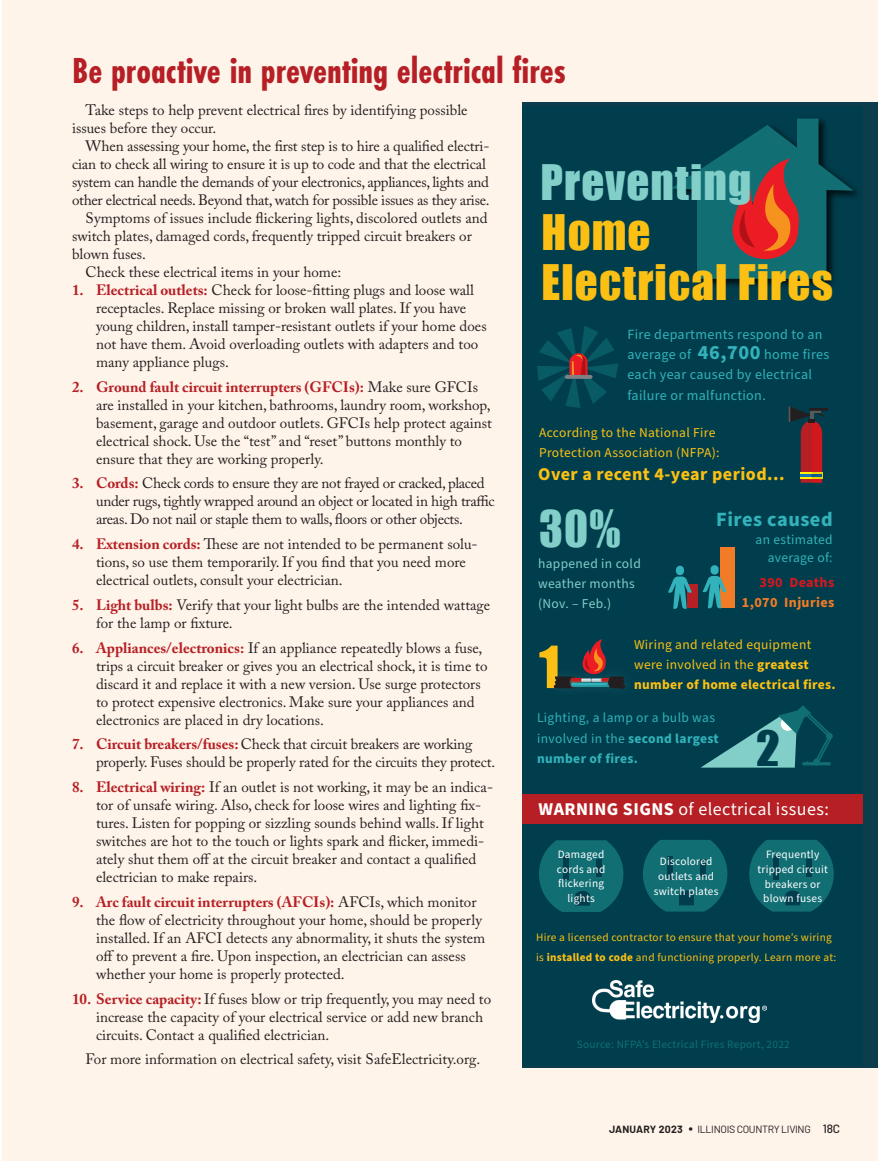
<style>
.page{position:relative;width:878px;height:1161px;background:#fff}
.page>*{position:absolute;margin:0;border:0;box-sizing:border-box;transform-origin:0 0}
.t1{font:53.7px "Impact";color:#fcc014}
.t2{font:46.5px "Impact";color:#82cec9}
.t3{font:45px/50.7px "Impact";letter-spacing:.025em;color:#fcc014}
.t4{font:45px "Impact";letter-spacing:.025em;color:#82cec9}
.t5{font:44.85px "Impact";color:#003e4d;scale:1.05 1}
.Head__Span{font:700 37.5px "Futura PT Cond";color:#b61f25}
.t6{font:700 20.25px "Source Sans Pro";letter-spacing:.025em;color:#32b2ba}
.t7{font:18px "Source Sans Pro";letter-spacing:.025em;color:#fff}
.t8{font:700 18px "Source Sans Pro";letter-spacing:.025em;color:#fcc014}
.Text{font:15px/18px "Adobe Caslon Pro";color:#231f20}
.Text-2{font:15px/18px "Adobe Caslon Pro";letter-spacing:-.02em;color:#231f20}
.t9{font:14.1px/20.2px "Source Sans Pro";letter-spacing:.025em;color:#32b2ba}
.t10{font:700 14.1px/20.2px "Source Sans Pro";letter-spacing:.025em;color:#f17b27;text-align:right}
.t11{font:13.5px/20.2px "Source Sans Pro";letter-spacing:.025em;color:#fcc014}
.t12{font:13.5px/20.2px "Source Sans Pro";letter-spacing:.025em;color:#32b2ba;text-align:right}
.t13{font:13.5px/20.2px "Source Sans Pro";letter-spacing:.025em;color:#82cec9}
.t14{font:11.25px/14.7px "Source Sans Pro";letter-spacing:.025em;color:#fff;text-align:center}
.t15{font:11.25px/20.2px "Source Sans Pro";letter-spacing:.025em;color:#fcc014}
.t16{font:11.25px "Source Sans Pro";letter-spacing:.025em;color:#116f74}
.Folio-right_pg{font:10.5px "Barlow";letter-spacing:-.03em;color:#231f20}
.s1{font-weight:700;color:#b61f25}
.s2{font-weight:700;font-size:20.25px}
.s3{color:#d1181f}
.s4{font-weight:700}
.s5{font-size:15px}
.s6{font-weight:500;font-size:12px}
</style>
<div class="page">
<div style="left:1px;top:0;width:877px;height:1161px;background:#fef4e9"></div>
<div style="left:522px;top:102px;width:356px;height:966px;background:#0b3d4c"></div>
<div style="left:522px;top:106px;width:340px;height:959px;background:#003e4d"></div>
<div style="left:522px;top:794px;width:340px;height:30px;background:#b62025"></div>
<svg style="left:537px;top:326px;width:81px;height:82px"></svg>
<img style="left:698px;top:118px;width:160px;height:168px">
<hr style="left:808px;top:408px;width:20px;height:3px;background:#231f20">
<svg style="left:788px;top:406px;width:36px;height:77px"></svg>
<svg style="left:672px;top:119px;width:181px;height:160px"></svg>
<div style="left:686px;top:584px;width:11px;height:24px;background:#b62025"></div>
<div style="left:720px;top:547px;width:14px;height:61px;background:#f17b27"></div>
<svg style="left:668px;top:566px;width:23px;height:43px"></svg>
<svg style="left:702px;top:576px;width:24px;height:32px"></svg>
<div style="left:710px;top:565px;width:8px;height:10px;background:#32b2ba;border-radius:4px"></div>
<svg style="left:701px;top:705px;width:131px;height:63px"></svg>
<svg style="left:539px;top:840px;width:84px;height:72px"></svg>
<svg style="left:643px;top:840px;width:84px;height:72px"></svg>
<svg style="left:749px;top:840px;width:84px;height:72px"></svg>
<img style="left:592px;top:981px;width:175px;height:41px">
<svg style="left:554px;top:639px;width:71px;height:50px"></svg>
<p class="Head__Span" style="left:72px;top:48px;width:495px">Be proactive in preventing electrical fires</p>
<p class="Text" style="left:72px;top:101px;width:397px;text-indent:14px">Take steps to help prevent electrical fires by identifying possible issues before they occur.</p>
<p class="Text-2" style="left:72px;top:137px;width:419px;text-indent:14px">When assessing your home, the first step is to hire a qualified electri&shy;cian to check all wiring to ensure it is up to code and that the electrical system can handle the demands of your electronics, appliances, lights and other electrical needs. Beyond that, watch for possible issues as they arise.</p>
<p class="Text" style="left:72px;top:209px;width:417px;text-indent:14px">Symptoms of issues include flickering lights, discolored outlets and switch plates, damaged cords, frequently tripped circuit breakers or blown fuses.</p>
<p class="Text" style="left:86px;top:263px;width:257px">Check these electrical items in your home:</p>
<p class="Text" style="left:96px;top:281px;width:392px;text-indent:-24px"><span class="s1">1. Electrical outlets:</span> Check for loose-fitting plugs and loose wall receptacles. Replace missing or broken wall plates. If you have young children, install tamper-resistant outlets if your home does not have them. Avoid overloading outlets with adapters and too many appliance plugs.</p>
<p class="Text" style="left:96px;top:377px;width:397px;text-indent:-24px"><span class="s1">2. Ground fault circuit interrupters (GFCIs):</span> Make sure GFCIs are installed in your kitchen, bathrooms, laundry room, workshop, basement, garage and outdoor outlets. GFCIs help protect against electrical shock. Use the “test” and “reset” buttons monthly to ensure that they are working properly.</p>
<p class="Text-2" style="left:96px;top:474px;width:400px;text-indent:-24px"><span class="s1">3. Cords:</span> Check cords to ensure they are not frayed or cracked, placed under rugs, tightly wrapped around an object or located in high traffic areas. Do not nail or staple them to walls, floors or other objects.</p>
<p class="Text" style="left:96px;top:535px;width:383px;text-indent:-24px"><span class="s1">4. Extension cords:</span> These are not intended to be permanent solu&shy;tions, so use them temporarily. If you find that you need more electrical outlets, consult your electrician.</p>
<p class="Text" style="left:96px;top:596px;width:395px;text-indent:-24px"><span class="s1">5. Light bulbs:</span> Verify that your light bulbs are the intended wattage for the lamp or fixture.</p>
<p class="Text" style="left:96px;top:638px;width:393px;text-indent:-24px"><span class="s1">6. Appliances/electronics:</span> If an appliance repeatedly blows a fuse, trips a circuit breaker or gives you an electrical shock, it is time to discard it and replace it with a new version. Use surge protectors to protect expensive electronics. Make sure your appliances and electronics are placed in dry locations.</p>
<p class="Text" style="left:96px;top:735px;width:400px;text-indent:-24px"><span class="s1">7. Circuit breakers/fuses:</span> Check that circuit breakers are working properly. Fuses should be properly rated for the circuits they protect.</p>
<p class="Text" style="left:96px;top:778px;width:398px;text-indent:-24px"><span class="s1">8. Electrical wiring:</span> If an outlet is not working, it may be an indica&shy;tor of unsafe wiring. Also, check for loose wires and lighting fix&shy;tures. Listen for popping or sizzling sounds behind walls. If light switches are hot to the touch or lights spark and flicker, immedi&shy;ately shut them off at the circuit breaker and contact a qualified electrician to make repairs.</p>
<p class="Text" style="left:96px;top:893px;width:391px;text-indent:-24px"><span class="s1">9. Arc fault circuit interrupters (AFCIs):</span> AFCIs, which monitor the flow of electricity throughout your home, should be properly installed. If an AFCI detects any abnormality, it shuts the system off to prevent a fire. Upon inspection, an electrician can assess whether your home is properly protected.</p>
<p class="Text" style="left:96px;top:989px;width:396px;text-indent:-24px"><span class="s1">10. Service capacity:</span> If fuses blow or trip frequently, you may need to increase the capacity of your electrical service or add new branch circuits. Contact a qualified electrician.</p>
<p class="Text" style="left:86px;top:1050px;width:396px">For more information on electrical safety, visit SafeElectricity.org.</p>
<p class="t4" style="left:540px;top:147px;width:212px">Preventing</p>
<p class="t3" style="left:541px;top:205px;width:293px">Home<br>Electrical Fires</p>
<p class="t9" style="left:627px;top:325px;width:203px">Fire departments respond to an average of <span class="s2">46,700</span> home fires each year caused by electrical failure or malfunction.</p>
<p class="t11" style="left:539px;top:423px;width:182px">According to the National Fire<br>Protection Association (NFPA):</p>
<p class="t8" style="left:538px;top:462px;width:248px">Over a recent 4-year period...</p>
<p class="t2" style="left:539px;top:492px;width:83px">30%</p>
<p class="t13" style="left:538px;top:553px;width:104px">happened in cold weather months (Nov. – Feb.)</p>
<p class="t6" style="left:716px;top:506px;width:118px">Fires caused</p>
<p class="t12" style="left:755px;top:531px;width:78px;line-height:18px">an estimated average of:</p>
<p class="t10" style="left:741px;top:572px;width:94px"><span class="s3">390 Deaths<br></span>1,070 Injuries</p>
<p class="t11" style="left:634px;top:634px;width:203px">Wiring and related equipment were involved in the <span class="s4">greatest number of home electrical fires.</span></p>
<p class="t12" style="left:537px;top:708px;width:183px;text-align:left">Lighting, a lamp or a bulb was involved in the <span class="s4">second largest number of fires.</span></p>
<p class="t1" style="left:539px;top:625px;width:22px">1</p>
<p class="t5" style="left:756px;top:714px;width:24px">2</p>
<p class="t7" style="left:538px;top:797px;width:292px"><span class="s4">WARNING SIGNS</span> of electrical issues:</p>
<p class="t14" style="left:557px;top:847px;width:50px">Damaged cords and flickering lights</p>
<p class="t14" style="left:653px;top:855px;width:66px">Discolored outlets and switch plates</p>
<p class="t14" style="left:757px;top:848px;width:72px">Frequently tripped circuit breakers or blown fuses</p>
<p class="t15" style="left:536px;top:927px;width:302px">Hire a licensed contractor to ensure that your home’s wiring is <span class="s4">installed to code</span> and functioning properly. Learn more at:</p>
<p class="t16" style="left:577px;top:1036px;width:214px">Source: NFPA’s Electrical Fires Report, 2022</p>
<p class="Folio-right_pg" style="left:609px;top:1123px;width:232px"><span class="s4">JANUARY 2023</span> <span class="s5">•</span> ILLINOIS COUNTRY LIVING <span class="s6">18C</span></p>
</div>
